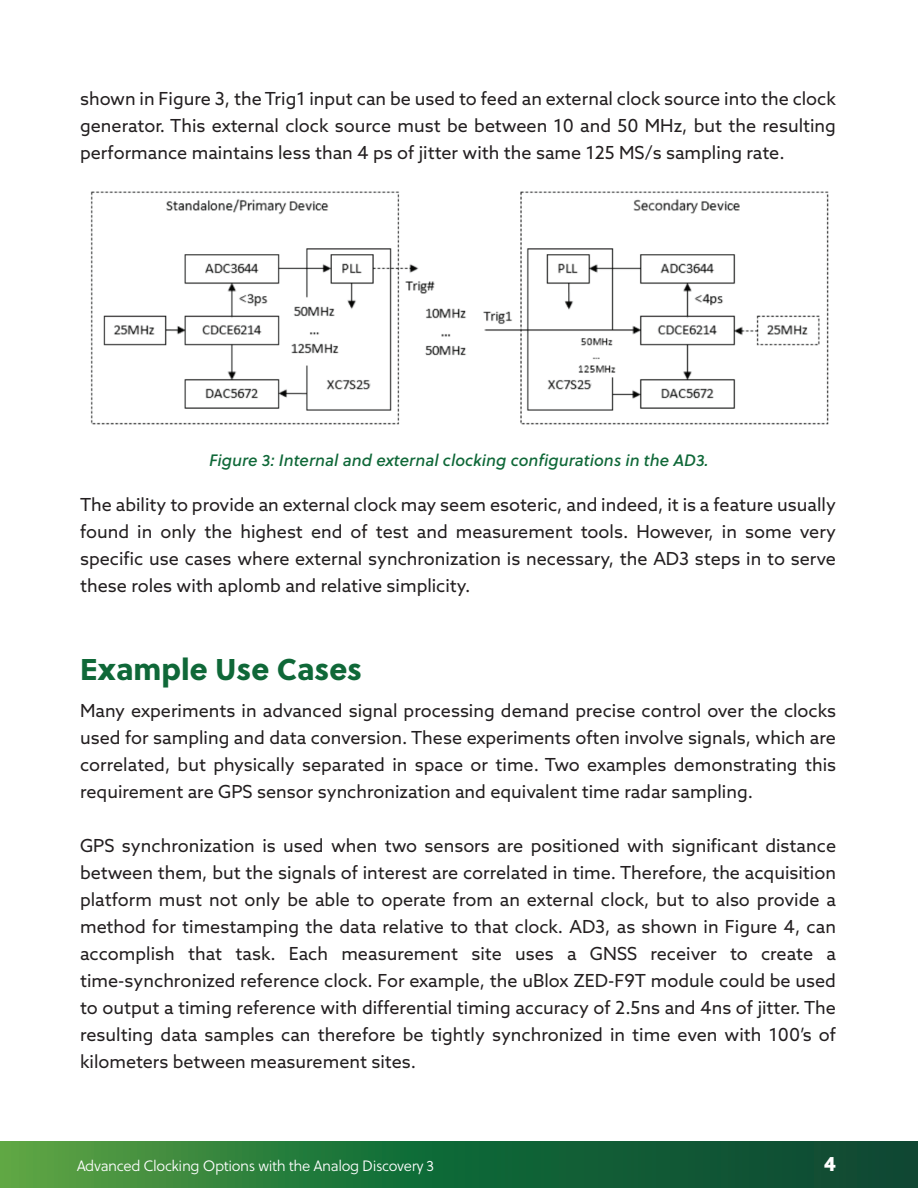
<style>
.page{position:relative;width:918px;height:1188px;background:#fff}
.page>*{position:absolute;margin:0;border:0;box-sizing:border-box;transform-origin:0 0}
.t1{font:30px "Soleil Xb";color:#0f6838}
.t2{font:21px "Soleil Xb";color:#fff}
.t3{font:18px/27px "Azo Sans";color:#231f20;text-align:justify}
.t4{font:italic 16.5px "Soleil Bk";color:#0f6838}
.t5{font:15px "Soleil Lt";letter-spacing:-.025em;color:#fff}
</style>
<div class="page">
<svg style="left:0;top:1141px;width:918px;height:47px;background:#226e39"></svg>
<img style="left:90px;top:191px;width:739px;height:234px">
<p class="t3" style="left:80px;top:84px;width:757px">shown in Figure 3, the Trig1 input can be used to feed an external clock source into the clock generator. This external clock source must be between 10 and 50 MHz, but the resulting performance maintains less than 4 ps of jitter with the same 125 MS/s sampling rate.</p>
<p class="t4" style="left:209px;top:448px;width:501px">Figure 3: Internal and external clocking configurations in the AD3.</p>
<p class="t3" style="left:80px;top:491px;width:758px">The ability to provide an external clock may seem esoteric, and indeed, it is a feature usually found in only the highest end of test and measurement tools. However, in some very specific use cases where external synchronization is necessary, the AD3 steps in to serve these roles with aplomb and relative simplicity.</p>
<h1 class="t1" style="left:80px;top:646px;width:283px">Example Use Cases</h1>
<p class="t3" style="left:80px;top:697px;width:758px">Many experiments in advanced signal processing demand precise control over the clocks used for sampling and data conversion. These experiments often involve signals, which are correlated, but physically separated in space or time. Two examples demonstrating this requirement are GPS sensor synchronization and equivalent time radar sampling.</p>
<p class="t3" style="left:80px;top:832px;width:758px">GPS synchronization is used when two sensors are positioned with significant distance between them, but the signals of interest are correlated in time. Therefore, the acquisition platform must not only be able to operate from an external clock, but to also provide a method for timestamping the data relative to that clock. AD3, as shown in Figure 4, can accomplish that task. Each measurement site uses a GNSS receiver to create a time-synchronized reference clock. For example, the uBlox ZED-F9T module could be used to output a timing reference with differential timing accuracy of 2.5ns and 4ns of jitter. The resulting data samples can therefore be tightly synchronized in time even with 100’s of kilometers between measurement sites.</p>
<p class="t5" style="left:77px;top:1155px;width:359px">Advanced Clocking Options with the Analog Discovery 3</p>
<p class="t2" style="left:824px;top:1147px;width:13px">4</p>
</div>
